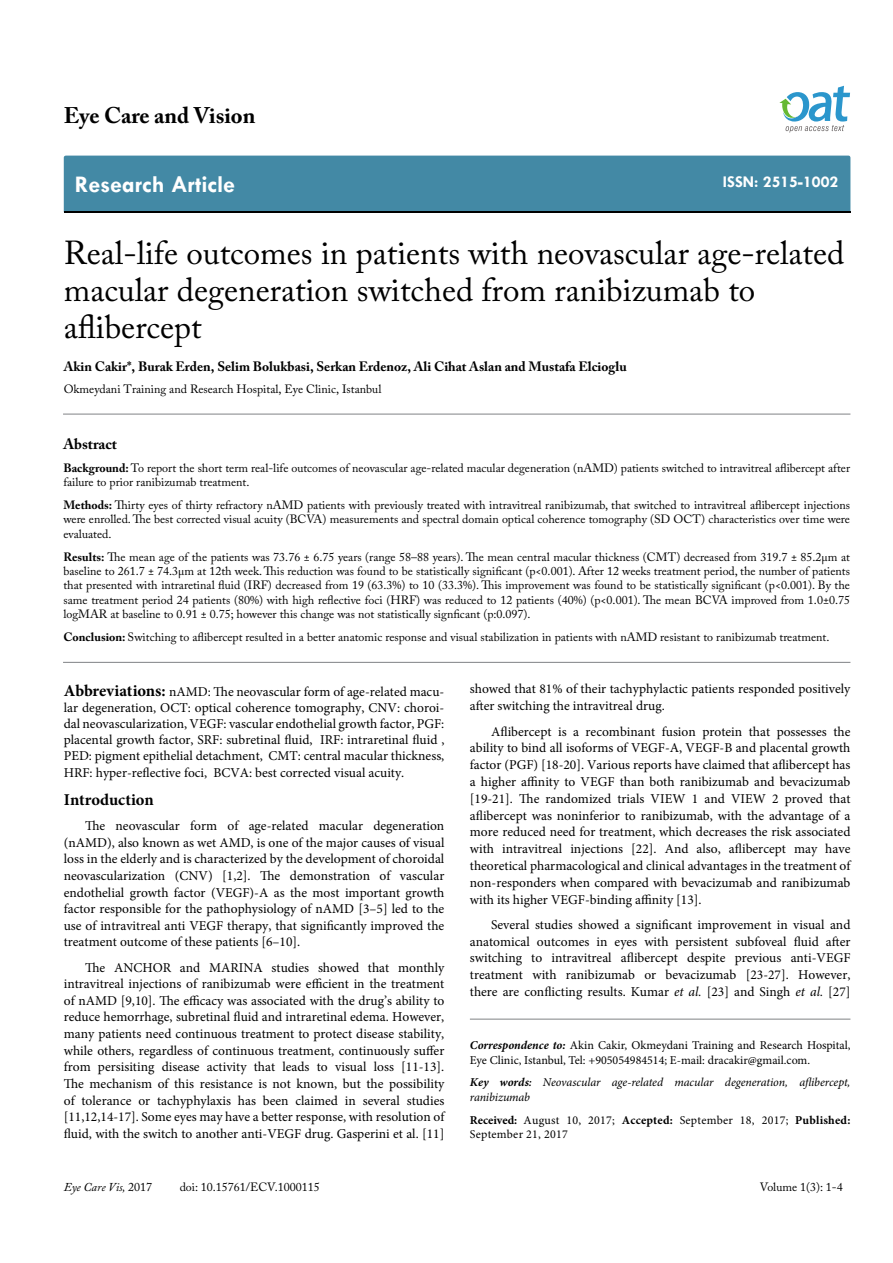
<style>
.page{position:relative;width:893px;height:1263px;background:#fff}
.page>*{position:absolute;margin:0;border:0;box-sizing:border-box;transform-origin:0 0}
.t1{font:33px/37.5px "Adobe Caslon Pro";color:#000}
.t2{font:700 24px "Tw Cen";color:#fff}
.t3{font:700 22.5px "Adobe Caslon Pro";color:#000}
.t4{font:700 16.5px "Tw Cen";color:#fff}
.t5{font:700 16.5px "Minion Pro";letter-spacing:-.005em;color:#000}
.t6{font:700 15px "Adobe Caslon Pro";color:#000}
.t7{font:13.5px/16.6px "Minion Pro";color:#000;text-align:justify}
.t8{font:700 13.5px "Adobe Caslon Pro";color:#000}
.t9{font:12px/14.4px "Adobe Caslon Pro";color:#000;text-align:justify}
.t10{font:12px/14.4px "Minion Pro";color:#000}
.t11{font:12px/14.4px "Minion Pro";letter-spacing:.02em;color:#000}
.t12{font:italic 12px/14.4px "Minion Pro";letter-spacing:-.005em;color:#000}
.t13{font:italic 12px "Adobe Caslon Pro";color:#000}
.s1{font-weight:700}
.s2{font-weight:700;font-size:16.5px}
.s3{font-style:italic}
.s4{font-weight:700;font-style:italic}
.s5{font-weight:600}
.s6{font-style:normal}
</style>
<div class="page">
<div style="left:64px;top:156px;width:786px;height:56px;background:#4389a5"></div>
<svg style="left:779px;top:86px;width:71px;height:47px"></svg>
<hr style="left:63px;top:414px;width:787px;height:1px;background:#808285">
<hr style="left:63px;top:662px;width:787px;height:1px;background:#808285">
<hr style="left:470px;top:1019px;width:380px;height:1px;background:#808285">
<h3 class="t3" style="left:64px;top:102px;width:193px">Eye Care and Vision</h3>
<h2 class="t2" style="left:75px;top:170px;width:162px">Research Article</h2>
<p class="t4" style="left:723px;top:172px;width:117px">ISSN: 2515-1002</p>
<h1 class="t1" style="left:64px;top:233px;width:782px">Real-life outcomes in patients with neovascular age-related macular degeneration switched from ranibizumab to aflibercept</h1>
<p class="t8" style="left:64px;top:358px;width:564px">Akin Cakir*, Burak Erden, Selim Bolukbasi, Serkan Erdenoz, Ali Cihat Aslan and Mustafa Elcioglu</p>
<p class="t9" style="left:64px;top:381px;width:319px">Okmeydani Training and Research Hospital, Eye Clinic, Istanbul</p>
<p class="t6" style="left:63px;top:435px;width:55px">Abstract</p>
<p class="t9" style="left:63px;top:460px;width:788px"><span class="s1">Background:</span> To report the short term real-life outcomes of neovascular age-related macular degeneration (nAMD) patients switched to intravitreal aflibercept after failure to prior ranibizumab treatment.</p>
<p class="t9" style="left:63px;top:497px;width:788px"><span class="s1">Methods:</span> Thirty eyes of thirty refractory nAMD patients with previously treated with intravitreal ranibizumab, that switched to intravitreal aflibercept injections were enrolled. The best corrected visual acuity (BCVA) measurements and spectral domain optical coherence tomography (SD OCT) characteristics over time were evaluated.</p>
<p class="t9" style="left:63px;top:549px;width:788px"><span class="s1">Results:</span> The mean age of the patients was 73.76 ± 6.75 years (range 58–88 years). The mean central macular thickness (CMT) decreased from 319.7 ± 85.2µm at baseline to 261.7 ± 74.3µm at 12th week. This reduction was found to be statistically significant (p&lt;0.001). After 12 weeks treatment period, the number of patients that presented with intraretinal fluid (IRF) decreased from 19 (63.3%) to 10 (33.3%). This improvement was found to be statistically significant (p&lt;0.001). By the same treatment period 24 patients (80%) with high reflective foci (HRF) was reduced to 12 patients (40%) (p&lt;0.001). The mean BCVA improved from 1.0±0.75 logMAR at baseline to 0.91 ± 0.75; however this change was not statistically signficant (p:0.097).</p>
<p class="t9" style="left:63px;top:630px;width:767px"><span class="s1">Conclusion:</span> Switching to aflibercept resulted in a better anatomic response and visual stabilization in patients with nAMD resistant to ranibizumab treatment.</p>
<p class="t7" style="left:64px;top:683px;width:382px;line-height:16.2px"><span class="s2">Abbreviations:</span> nAMD: The neovascular form of age-related macu&shy;lar degeneration, OCT: optical coherence tomography, CNV: choroi&shy;dal neovascularization, VEGF: vascular endothelial growth factor, PGF: placental growth factor, SRF: subretinal fluid, IRF: intraretinal fluid , PED: pigment epithelial detachment, CMT: central macular thickness, HRF: hyper-reflective foci, BCVA: best corrected visual acuity.</p>
<p class="t5" style="left:64px;top:788px;width:91px">Introduction</p>
<p class="t7" style="left:64px;top:817px;width:382px;text-indent:21px">The neovascular form of age-related macular degeneration (nAMD), also known as wet AMD, is one of the major causes of visual loss in the elderly and is characterized by the development of choroidal neovascularization (CNV) [1,2]. The demonstration of vascular endothelial growth factor (VEGF)-A as the most important growth factor responsible for the pathophysiology of nAMD [3–5] led to the use of intravitreal anti VEGF therapy, that significantly improved the treatment outcome of these patients [6–10].</p>
<p class="t7" style="left:64px;top:959px;width:382px;text-indent:21px">The ANCHOR and MARINA studies showed that monthly intravitreal injections of ranibizumab were efficient in the treatment of nAMD [9,10]. The efficacy was associated with the drug’s ability to reduce hemorrhage, subretinal fluid and intraretinal edema. However, many patients need continuous treatment to protect disease stability, while others, regardless of continuous treatment, continuously suffer from persisiting disease activity that leads to visual loss [11-13].<br>The mechanism of this resistance is not known, but the possibility of tolerance or tachyphylaxis has been claimed in several studies [11,12,14-17]. Some eyes may have a better response, with resolution of fluid, with the switch to another anti-VEGF drug. Gasperini et al. [11]</p>
<p class="t7" style="left:470px;top:681px;width:382px">showed that 81% of their tachyphylactic patients responded positively after switching the intravitreal drug.</p>
<p class="t7" style="left:470px;top:723px;width:382px;text-indent:21px">Aflibercept is a recombinant fusion protein that possesses the ability to bind all isoforms of VEGF-A, VEGF-B and placental growth factor (PGF) [18-20]. Various reports have claimed that aflibercept has a higher affinity to VEGF than both ranibizumab and bevacizumab [19-21]. The randomized trials VIEW 1 and VIEW 2 proved that aflibercept was noninferior to ranibizumab, with the advantage of a more reduced need for treatment, which decreases the risk associated with intravitreal injections [22]. And also, aflibercept may have theoretical pharmacological and clinical advantages in the treatment of non-responders when compared with bevacizumab and ranibizumab with its higher VEGF-binding affinity [13].</p>
<p class="t7" style="left:470px;top:916px;width:382px;text-indent:21px">Several studies showed a significant improvement in visual and anatomical outcomes in eyes with persistent subfoveal fluid after switching to intravitreal aflibercept despite previous anti-VEGF treatment with ranibizumab or bevacizumab [23-27]. However, there are conflicting results. Kumar <span class="s3">et al.</span> [23] and Singh <span class="s3">et al.</span> [27]</p>
<p class="t10" style="left:470px;top:1038px;width:382px"><span class="s4">Correspondence to:</span> Akin Cakir, Okmeydani Training and Research Hospital,<br>Eye Clinic, Istanbul, Tel: +905054984514; E-mail: dracakir@gmail.com.</p>
<p class="t12" style="left:470px;top:1075px;width:382px"><span class="s1">Key words</span><span class="s5">:</span> Neovascular age-related macular degeneration, aflibercept, ranibizumab</p>
<p class="t11" style="left:470px;top:1113px;width:382px"><span class="s1">Received:</span> August 10, 2017; <span class="s1">Accepted:</span> September 18, 2017; <span class="s1">Published:<br></span>September 21, 2017</p>
<p class="t13" style="left:64px;top:1180px;width:90px">Eye Care Vis, <span class="s6">2017</span></p>
<p class="t9" style="left:180px;top:1180px;width:142px">doi: 10.15761/ECV.1000115</p>
<p class="t9" style="left:760px;top:1180px;width:84px">Volume 1(3): 1-4</p>
</div>
